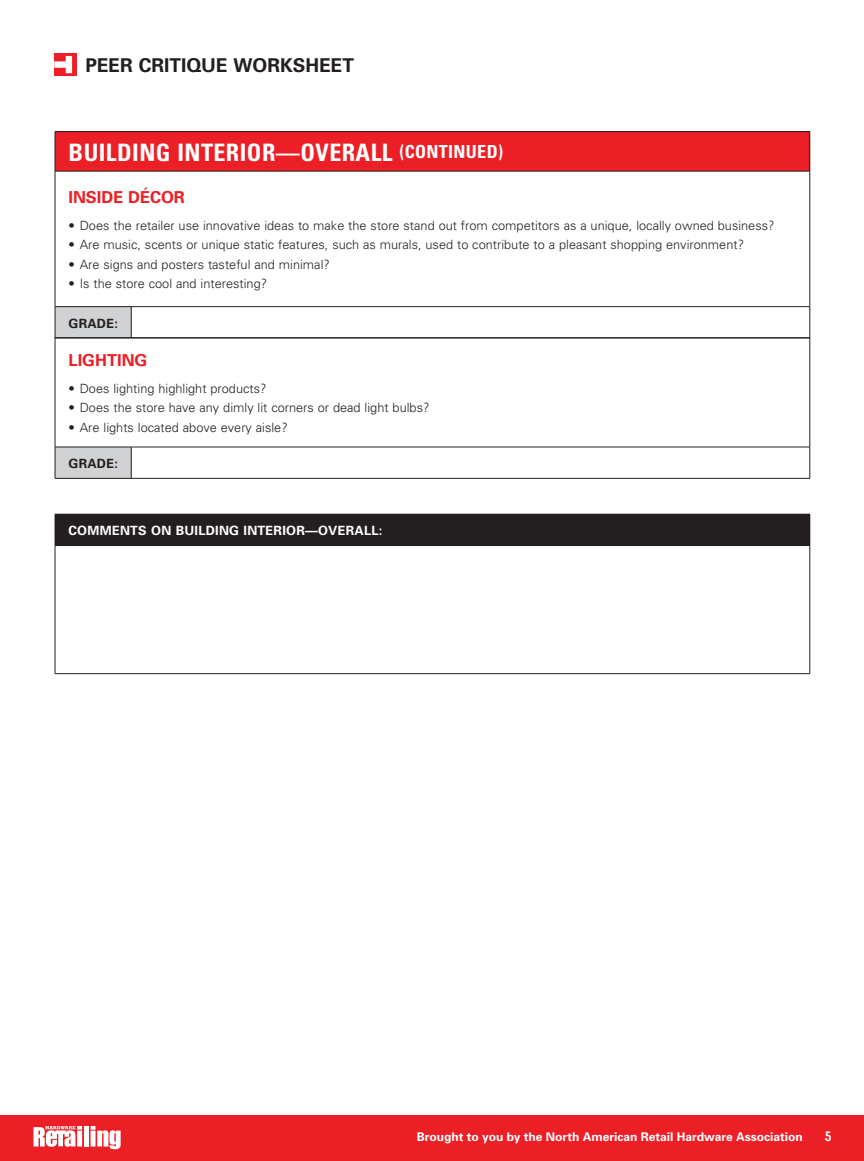
<style>
.page{position:relative;width:864px;height:1161px;background:#fff}
.page>*{position:absolute;margin:0;border:0;box-sizing:border-box;transform-origin:0 0}
.t1{font:700 condensed 24px "Univers";letter-spacing:.02em;color:#fff}
.t2{font:700 19.05px "Univers";color:#231f20}
.t3{font:700 16.5px "Univers";color:#ed1f26}
.t4{font:700 13.5px "Memphis LT Std";color:#fff}
.t5{font:300 12.75px "Univers";color:#231f20}
.t6{font:700 12.75px "Univers";letter-spacing:.02em;color:#fff}
.t7{font:700 12.75px "Univers";letter-spacing:.02em;color:#231f20}
.t8{font:700 12px "Univers";color:#fff}
.s1{font-size:18px}
</style>
<div class="page">
<div style="left:0;top:1116px;width:864px;height:45px;background:#ed1f26"></div>
<svg style="left:54px;top:53px;width:22px;height:23px"></svg>
<svg style="left:54px;top:56px;width:18px;height:17px"></svg>
<div style="left:55px;top:132px;width:755px;height:39px;background:#ed1f26"></div>
<div style="left:55px;top:307px;width:76px;height:31px;background:#d1d2d4"></div>
<hr style="left:55px;top:131px;width:76px;height:1px;background:#231f20">
<hr style="left:55px;top:132px;width:1px;height:39px;background:#231f20">
<hr style="left:131px;top:131px;width:679px;height:1px;background:#231f20">
<hr style="left:810px;top:132px;width:1px;height:39px;background:#231f20">
<hr style="left:55px;top:171px;width:76px;height:1px;background:#231f20">
<hr style="left:55px;top:171px;width:1px;height:135px;background:#231f20">
<hr style="left:131px;top:171px;width:679px;height:1px;background:#231f20">
<hr style="left:810px;top:171px;width:1px;height:135px;background:#231f20">
<hr style="left:55px;top:306px;width:76px;height:1px;background:#231f20">
<hr style="left:55px;top:307px;width:1px;height:31px;background:#231f20">
<hr style="left:131px;top:306px;width:679px;height:1px;background:#231f20">
<hr style="left:131px;top:307px;width:1px;height:31px;background:#231f20">
<hr style="left:810px;top:307px;width:1px;height:31px;background:#231f20">
<hr style="left:55px;top:338px;width:76px;height:1px;background:#231f20">
<hr style="left:131px;top:338px;width:679px;height:1px;background:#231f20">
<div style="left:55px;top:447px;width:76px;height:31px;background:#d1d2d4"></div>
<hr style="left:55px;top:337px;width:76px;height:1px;background:#231f20">
<hr style="left:55px;top:338px;width:1px;height:109px;background:#231f20">
<hr style="left:131px;top:337px;width:679px;height:1px;background:#231f20">
<hr style="left:810px;top:338px;width:1px;height:109px;background:#231f20">
<hr style="left:55px;top:447px;width:76px;height:1px;background:#231f20">
<hr style="left:55px;top:447px;width:1px;height:31px;background:#231f20">
<hr style="left:131px;top:447px;width:679px;height:1px;background:#231f20">
<hr style="left:131px;top:447px;width:1px;height:31px;background:#231f20">
<hr style="left:810px;top:447px;width:1px;height:31px;background:#231f20">
<hr style="left:55px;top:478px;width:76px;height:1px;background:#231f20">
<hr style="left:131px;top:478px;width:679px;height:1px;background:#231f20">
<div style="left:55px;top:514px;width:755px;height:32px;background:#231f20"></div>
<hr style="left:810px;top:514px;width:1px;height:31px;background:#231f20">
<hr style="left:55px;top:546px;width:1px;height:127px;background:#231f20">
<hr style="left:810px;top:546px;width:1px;height:127px;background:#231f20">
<hr style="left:55px;top:673px;width:755px;height:1px;background:#231f20">
<div style="left:84px;top:1126px;width:5px;height:21px;background:#fff"></div>
<svg style="left:91px;top:1126px;width:30px;height:23px"></svg>
<svg style="left:33px;top:1126px;width:49px;height:21px"></svg>
<h2 class="t2" style="left:85px;top:53px;width:270px">PEER CRITIQUE WORKSHEET</h2>
<h1 class="t1" style="left:69px;top:137px;width:436px">BUILDING INTERIOR—OVERALL <span class="s1">(CONTINUED)</span></h1>
<p class="t3" style="left:69px;top:187px;width:118px">INSIDE DÉCOR</p>
<p class="t5" style="left:69px;top:217px;width:708px">• Does the retailer use innovative ideas to make the store stand out from competitors as a unique, locally owned business?</p>
<p class="t5" style="left:69px;top:237px;width:677px">• Are music, scents or unique static features, such as murals, used to contribute to a pleasant shopping environment?</p>
<p class="t5" style="left:69px;top:256px;width:263px">• Are signs and posters tasteful and minimal?</p>
<p class="t5" style="left:69px;top:276px;width:200px">• Is the store cool and interesting?</p>
<p class="t7" style="left:69px;top:315px;width:51px">GRADE:</p>
<p class="t3" style="left:69px;top:350px;width:78px">LIG HTING</p>
<p class="t5" style="left:69px;top:381px;width:199px">• Does lighting highlight products?</p>
<p class="t5" style="left:69px;top:400px;width:362px">• Does the store have any dimly lit corners or dead light bulbs?</p>
<p class="t5" style="left:69px;top:420px;width:221px">• Are lights located above every aisle?</p>
<p class="t7" style="left:69px;top:455px;width:51px">GRADE:</p>
<p class="t6" style="left:69px;top:522px;width:315px">COMMENTS ON BUILDING INTERIOR—OVERALL:</p>
<p class="t8" style="left:417px;top:1129px;width:388px">BROUGHT TO YOU BY THE NORTH AMERICAN RETAIL HARDWARE ASSOCIATION</p>
<p class="t4" style="left:825px;top:1128px;width:8px">5</p>
</div>
